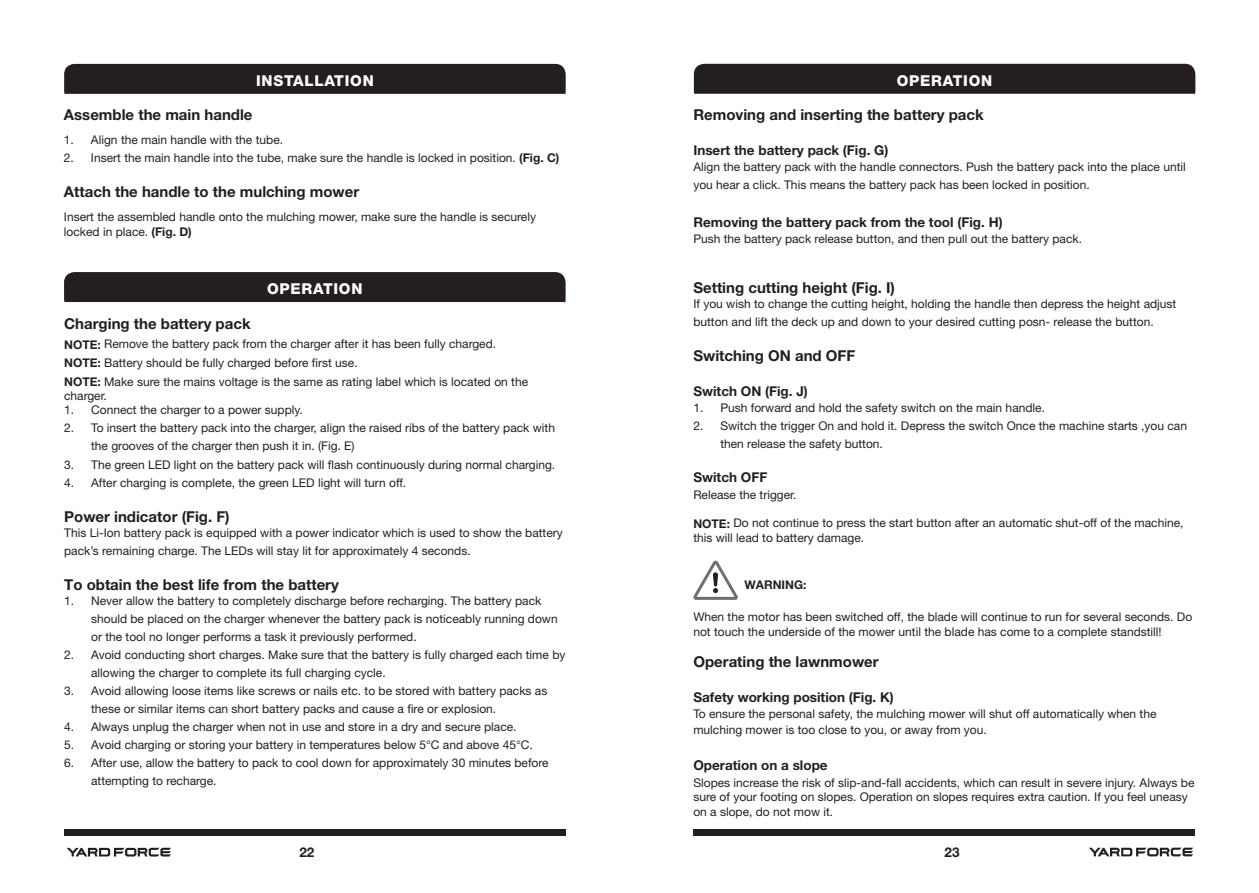
<style>
.page{position:relative;width:1259px;height:893px;background:#fff}
.page>*{position:absolute;margin:0;border:0;box-sizing:border-box;transform-origin:0 0}
.t1{font:700 15px "Helvetica Neue LT Pro";color:#231f20}
.t2{font:800 15px "Helvetica Neue LT Pro";letter-spacing:.05em;color:#fff}
.t3{font:700 13.5px "Helvetica Neue LT Pro";color:#231f20}
.t4{font:12px/18px "Helvetica Neue LT Std";color:#231f20}
.t5{font:700 12px "Helvetica Neue LT Pro";color:#231f20}
.s1{font-weight:700}
.s2{font-family:"Helvetica Neue LT Pro";font-weight:700}
</style>
<div class="page">
<div style="left:64px;top:829px;width:502px;height:7px;background:#231f20"></div>
<div style="left:693px;top:829px;width:502px;height:6px;background:#231f20"></div>
<svg style="left:67px;top:848px;width:104px;height:8px"></svg>
<svg style="left:1089px;top:848px;width:104px;height:8px"></svg>
<svg style="left:64px;top:64px;width:502px;height:31px;background:#2b2828"></svg>
<svg style="left:64px;top:272px;width:501px;height:31px;background:#2a2727"></svg>
<div style="left:694px;top:64px;width:501px;height:31px;background:#231f20"></div>
<svg style="left:693px;top:560px;width:45px;height:40px"></svg>
<p class="t2" style="left:256px;top:71px;width:119px">INSTALLATION</p>
<p class="t1" style="left:64px;top:105px;width:190px">Assemble the main handle</p>
<p class="t4" style="left:64px;top:131px;width:221px">1. Align the main handle with the tube.</p>
<p class="t4" style="left:64px;top:149px;width:497px">2. Insert the main handle into the tube, make sure the handle is locked in position. <span class="s1">(Fig. C)</span></p>
<p class="t1" style="left:64px;top:183px;width:297px">Attach the handle to the mulching mower</p>
<p class="t4" style="left:64px;top:210px;width:473px;line-height:14.4px">Insert the assembled handle onto the mulching mower, make sure the handle is securely locked in place. <span class="s1">(Fig. D)</span></p>
<p class="t2" style="left:267px;top:280px;width:97px">OPERATION</p>
<p class="t1" style="left:64px;top:314px;width:188px">Charging the battery pack</p>
<p class="t4" style="left:64px;top:335px;width:433px"><span class="s2">NOTE:</span> Remove the battery pack from the charger after it has been fully charged.</p>
<p class="t4" style="left:64px;top:354px;width:295px"><span class="s2">NOTE:</span> Battery should be fully charged before first use.</p>
<p class="t4" style="left:64px;top:374px;width:465px;line-height:14.4px"><span class="s2">NOTE:</span> Make sure the mains voltage is the same as rating label which is located on the charger.</p>
<p class="t4" style="left:64px;top:401px;width:240px">1. Connect the charger to a power supply.</p>
<p class="t4" style="left:91px;top:419px;width:465px;text-indent:-27px">2. To insert the battery pack into the charger, align the raised ribs of the battery pack with the grooves of the charger then push it in. (Fig. E)</p>
<p class="t4" style="left:64px;top:455px;width:492px">3. The green LED light on the battery pack will flash continuously during normal charging.</p>
<p class="t4" style="left:64px;top:473px;width:344px">4. After charging is complete, the green LED light will turn off.</p>
<p class="t1" style="left:64px;top:507px;width:167px">Power indicator (Fig. F)</p>
<p class="t4" style="left:64px;top:523px;width:500px">This Li-Ion battery pack is equipped with a power indicator which is used to show the battery pack’s remaining charge. The LEDs will stay lit for approximately 4 seconds.</p>
<p class="t1" style="left:64px;top:576px;width:276px">To obtain the best life from the battery</p>
<p class="t4" style="left:91px;top:592px;width:468px;text-indent:-27px">1. Never allow the battery to completely discharge before recharging. The battery pack should be placed on the charger whenever the battery pack is noticeably running down or the tool no longer performs a task it previously performed.</p>
<p class="t4" style="left:91px;top:646px;width:476px;text-indent:-27px">2. Avoid conducting short charges. Make sure that the battery is fully charged each time by allowing the charger to complete its full charging cycle.</p>
<p class="t4" style="left:91px;top:682px;width:458px;text-indent:-27px">3. Avoid allowing loose items like screws or nails etc. to be stored with battery packs as these or similar items can short battery packs and cause a fire or explosion.</p>
<p class="t4" style="left:64px;top:718px;width:454px">4. Always unplug the charger when not in use and store in a dry and secure place.</p>
<p class="t4" style="left:64px;top:736px;width:470px">5. Avoid charging or storing your battery in temperatures below 5°C and above 45°C.</p>
<p class="t4" style="left:91px;top:754px;width:459px;text-indent:-27px">6. After use, allow the battery to pack to cool down for approximately 30 minutes before attempting to recharge.</p>
<p class="t2" style="left:896px;top:71px;width:97px">OPERATION</p>
<p class="t1" style="left:693px;top:105px;width:292px">Removing and inserting the battery pack</p>
<p class="t3" style="left:693px;top:141px;width:196px">Insert the battery pack (Fig. G)</p>
<p class="t4" style="left:693px;top:158px;width:494px">Align the battery pack with the handle connectors. Push the battery pack into the place until you hear a click. This means the battery pack has been locked in position.</p>
<p class="t3" style="left:693px;top:213px;width:311px">Removing the battery pack from the tool (Fig. H)</p>
<p class="t4" style="left:693px;top:230px;width:390px">Push the battery pack release button, and then pull out the battery pack.</p>
<p class="t1" style="left:693px;top:278px;width:203px">Setting cutting height (Fig. I)</p>
<p class="t4" style="left:693px;top:294px;width:484px">If you wish to change the cutting height, holding the handle then depress the height adjust button and lift the deck up and down to your desired cutting posn- release the button.</p>
<p class="t1" style="left:693px;top:346px;width:163px">Switching ON and OFF</p>
<p class="t3" style="left:693px;top:383px;width:116px">Switch ON (Fig. J)</p>
<p class="t4" style="left:693px;top:399px;width:353px">1. Push forward and hold the safety switch on the main handle.</p>
<p class="t4" style="left:720px;top:417px;width:468px;text-indent:-27px">2. Switch the trigger On and hold it. Depress the switch Once the machine starts ,you can then release the safety button.</p>
<p class="t3" style="left:693px;top:469px;width:76px">Switch OFF</p>
<p class="t4" style="left:693px;top:485px;width:105px">Release the trigger.</p>
<p class="t4" style="left:693px;top:516px;width:491px;line-height:14.4px"><span class="s2">NOTE:</span> Do not continue to press the start button after an automatic shut-off of the machine, this will lead to battery damage.</p>
<p class="t5" style="left:744px;top:577px;width:63px">WARNING:</p>
<p class="t4" style="left:693px;top:610px;width:500px;line-height:14.4px">When the motor has been switched off, the blade will continue to run for several seconds. Do not touch the underside of the mower until the blade has come to a complete standstill!</p>
<p class="t1" style="left:693px;top:653px;width:187px">Operating the lawnmower</p>
<p class="t3" style="left:693px;top:689px;width:202px">Safety working position (Fig. K)</p>
<p class="t4" style="left:693px;top:706px;width:464px;line-height:15.1px">To ensure the personal safety, the mulching mower will shut off automatically when the mulching mower is too close to you, or away from you.</p>
<p class="t3" style="left:693px;top:757px;width:136px">Operation on a slope</p>
<p class="t4" style="left:693px;top:775px;width:502px;line-height:14.4px">Slopes increase the risk of slip-and-fall accidents, which can result in severe injury. Always be sure of your footing on slopes. Operation on slopes requires extra caution. If you feel uneasy on a slope, do not mow it.</p>
<p class="t3" style="left:299px;top:844px;width:17px">22</p>
<p class="t3" style="left:944px;top:844px;width:17px">23</p>
</div>
